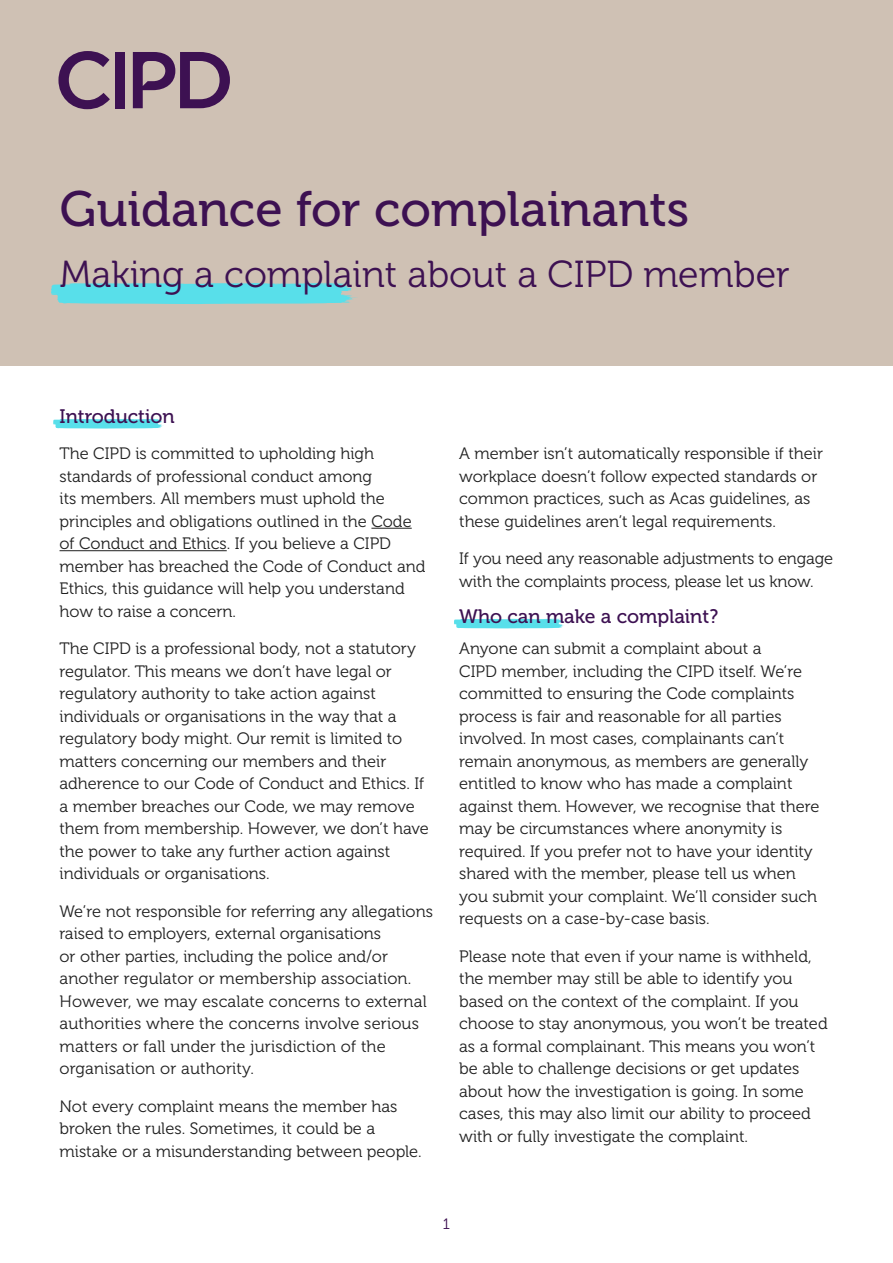
<style>
.page{position:relative;width:893px;height:1263px;background:#fff}
.page>*{position:absolute;margin:0;border:0;box-sizing:border-box;transform-origin:0 0}
.t1{font:49.5px "Museo 500";color:#3d1152}
.t2{font:37.5px "Museo 300";color:#3d1152}
.Subhead{font:19.5px "Museo 500";color:#3d1152}
.BODY{font:16.5px/22.5px "Museo 300";color:#202020}
.t3{font:15px "Museo 300";color:#3d1152}
</style>
<div class="page">
<svg style="left:53px;top:419px;width:110px;height:9px"></svg>
<svg style="left:454px;top:619px;width:110px;height:9px"></svg>
<div style="left:0;top:0;width:893px;height:366px;background:#cfc1b4"></div>
<hr style="left:371px;top:528px;width:41px;height:1px;background:#202020">
<hr style="left:60px;top:550px;width:167px;height:1px;background:#202020">
<svg style="left:51px;top:283px;width:306px;height:21px;background:#62dce5"></svg>
<svg style="left:58px;top:51px;width:52px;height:58px"></svg>
<svg style="left:133px;top:52px;width:97px;height:56px"></svg>
<div style="left:115px;top:52px;width:10px;height:56px;background:#3d1152"></div>
<p class="t1" style="left:60px;top:182px;width:631px">Guidance for complainants</p>
<p class="t2" style="left:60px;top:254px;width:731px">Making a complaint about a CIPD member</p>
<p class="Subhead" style="left:60px;top:405px;width:117px">Introduction</p>
<p class="BODY" style="left:60px;top:442px;width:367px">The CIPD is committed to upholding high standards of professional conduct among<br>its members. All members must uphold the principles and obligations outlined in the Code of Conduct and Ethics. If you believe a CIPD member has breached the Code of Conduct and Ethics, this guidance will help you understand how to raise a concern.</p>
<p class="BODY" style="left:60px;top:637px;width:371px">The CIPD is a professional body, not a statutory regulator. This means we don’t have legal or regulatory authority to take action against individuals or organisations in the way that a regulatory body might. Our remit is limited to matters concerning our members and their adherence to our Code of Conduct and Ethics. If a member breaches our Code, we may remove them from membership. However, we don’t have the power to take any further action against individuals or organisations.</p>
<p class="BODY" style="left:60px;top:900px;width:375px">We’re not responsible for referring any allegations raised to employers, external organisations<br>or other parties, including the police and/or another regulator or membership association.<br>However, we may escalate concerns to external authorities where the concerns involve serious matters or fall under the jurisdiction of the organisation or authority.</p>
<p class="BODY" style="left:60px;top:1095px;width:364px">Not every complaint means the member has broken the rules. Sometimes, it could be a mistake or a misunderstanding between people.</p>
<p class="BODY" style="left:459px;top:442px;width:365px">A member isn’t automatically responsible if their workplace doesn’t follow expected standards or common practices, such as Acas guidelines, as these guidelines aren’t legal requirements.</p>
<p class="BODY" style="left:459px;top:547px;width:375px">If you need any reasonable adjustments to engage with the complaints process, please let us know.</p>
<p class="Subhead" style="left:459px;top:605px;width:260px">Who can make a complaint?</p>
<p class="BODY" style="left:459px;top:637px;width:362px">Anyone can submit a complaint about a<br>CIPD member, including the CIPD itself. We’re committed to ensuring the Code complaints process is fair and reasonable for all parties involved. In most cases, complainants can’t remain anonymous, as members are generally entitled to know who has made a complaint against them. However, we recognise that there may be circumstances where anonymity is required. If you prefer not to have your identity shared with the member, please tell us when you submit your complaint. We’ll consider such requests on a case-by-case basis.</p>
<p class="BODY" style="left:459px;top:945px;width:370px">Please note that even if your name is withheld, the member may still be able to identify you based on the context of the complaint. If you choose to stay anonymous, you won’t be treated as a formal complainant. This means you won’t be able to challenge decisions or get updates about how the investigation is going. In some cases, this may also limit our ability to proceed with or fully investigate the complaint.</p>
<p class="t3" style="left:443px;top:1215px;width:9px">1</p>
</div>
